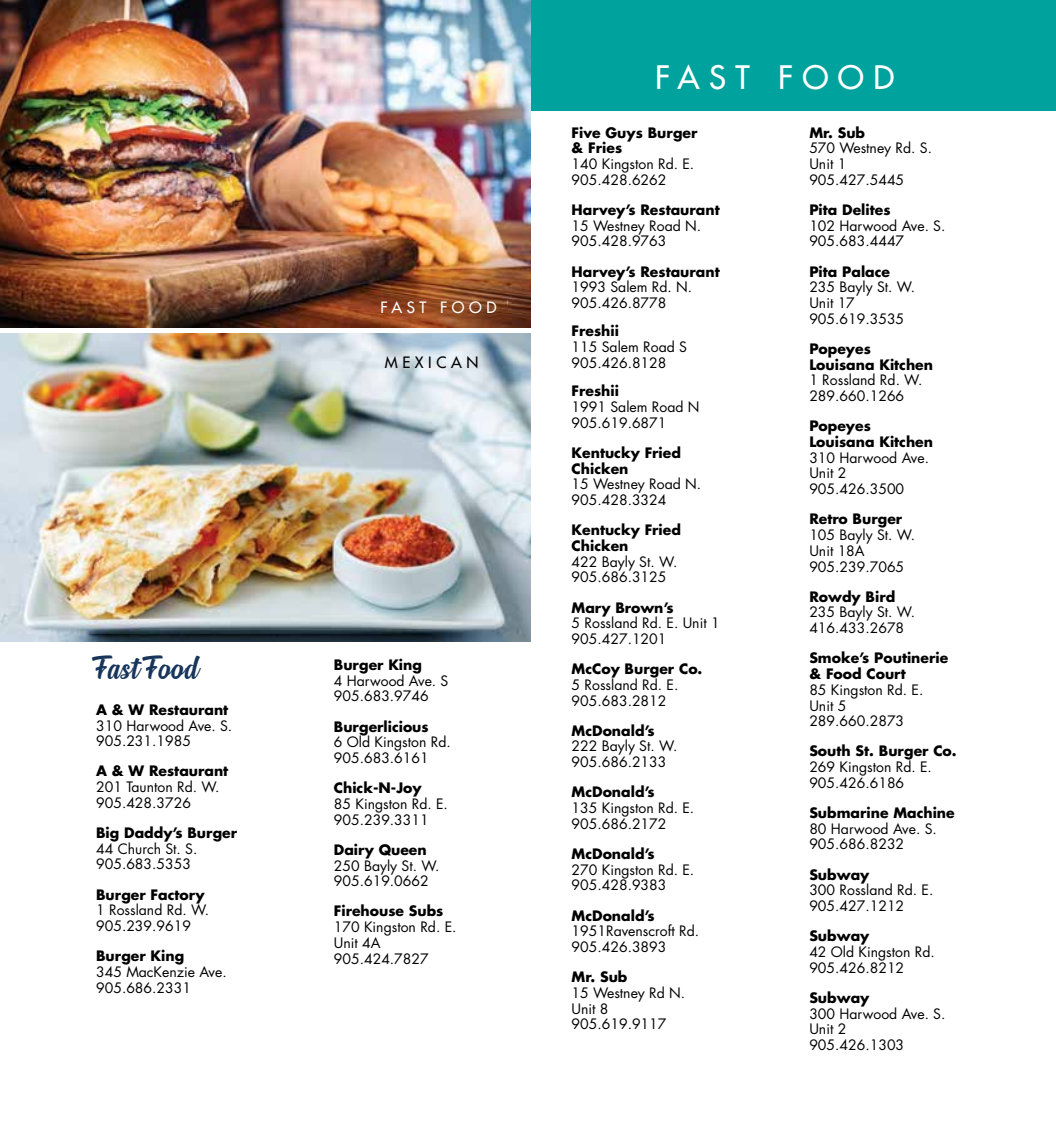
<style>
.page{position:relative;width:1056px;height:1134px;background:#fff}
.page>*{position:absolute;margin:0;border:0;box-sizing:border-box;transform-origin:0 0}
.t1{font:36.4px "Signatra DEMO";letter-spacing:.03em;color:#17355b}
.t2{font:500 31.5px "Futura Std";letter-spacing:.3em;color:#fff}
.t3{font:500 15.22px "Futura Std";letter-spacing:.3em;color:#fff}
.t4{font:500 15.22px "Futura Std";letter-spacing:.3em;color:#000}
.t5{font:14px/15.8px "Futura Std";color:#000}
.t6{font:700 14px/15.8px "Futura Std";color:#000}
</style>
<div class="page">
<div style="left:0;top:0;width:1055px;height:110px;background:#00a29d"></div>
<img style="left:0;top:334px;width:530px;height:307px">
<img style="left:0;top:0;width:530px;height:328px">
<h1 class="t1" style="left:96px;top:654px;width:103px">Fast Food</h1>
<p class="t6" style="left:96px;top:701px;width:134px">A &amp; W Restaurant</p>
<p class="t5" style="left:96px;top:718px;width:138px">310 Harwood Ave. S.<br>905.231.1985</p>
<p class="t6" style="left:96px;top:763px;width:134px">A &amp; W Restaurant</p>
<p class="t5" style="left:96px;top:779px;width:125px">201 Taunton Rd. W.<br>905.428.3726</p>
<p class="t6" style="left:96px;top:825px;width:142px">Big Daddy’s Burger</p>
<p class="t5" style="left:96px;top:841px;width:103px">44 Church St. S.<br>905.683.5353</p>
<p class="t6" style="left:96px;top:886px;width:110px">Burger Factory</p>
<p class="t5" style="left:96px;top:902px;width:115px">1 Rossland Rd. W.<br>905.239.9619</p>
<p class="t6" style="left:96px;top:948px;width:90px">Burger King</p>
<p class="t5" style="left:96px;top:964px;width:132px">345 MacKenzie Ave.<br>905.686.2331</p>
<p class="t3" style="left:380px;top:297px;width:117px">FAST FOOD</p>
<p class="t4" style="left:384px;top:353px;width:95px">MEXICAN</p>
<p class="t6" style="left:334px;top:657px;width:90px">Burger King</p>
<p class="t5" style="left:334px;top:673px;width:116px">4 Harwood Ave. S<br>905.683.9746</p>
<p class="t6" style="left:334px;top:718px;width:96px">Burgerlicious</p>
<p class="t5" style="left:334px;top:734px;width:118px">6 Old Kingston Rd.<br>905.683.6161</p>
<p class="t6" style="left:334px;top:780px;width:89px">Chick-N-Joy</p>
<p class="t5" style="left:334px;top:796px;width:115px">85 Kingston Rd. E.<br>905.239.3311</p>
<p class="t6" style="left:334px;top:841px;width:94px">Dairy Queen</p>
<p class="t5" style="left:334px;top:858px;width:107px">250 Bayly St. W.<br>905.619.0662</p>
<p class="t6" style="left:334px;top:903px;width:111px">Firehouse Subs</p>
<p class="t5" style="left:334px;top:919px;width:124px">170 Kingston Rd. E.<br>Unit 4A<br>905.424.7827</p>
<h2 class="t2" style="left:655px;top:58px;width:241px">FAST FOOD</h2>
<p class="t6" style="left:571px;top:124px;width:127px">Five Guys Burger &amp; Fries</p>
<p class="t5" style="left:571px;top:156px;width:124px">140 Kingston Rd. E.<br>905.428.6262</p>
<p class="t6" style="left:571px;top:202px;width:149px">Harvey’s Restaurant</p>
<p class="t5" style="left:571px;top:218px;width:131px">15 Westney Road N.<br>905.428.9763</p>
<p class="t6" style="left:571px;top:263px;width:149px">Harvey’s Restaurant</p>
<p class="t5" style="left:571px;top:279px;width:122px">1993 Salem Rd. N.<br>905.426.8778</p>
<p class="t6" style="left:571px;top:323px;width:49px">Freshii</p>
<p class="t5" style="left:571px;top:339px;width:117px">115 Salem Road S<br>905.426.8128</p>
<p class="t6" style="left:571px;top:383px;width:49px">Freshii</p>
<p class="t5" style="left:571px;top:399px;width:129px">1991 Salem Road N<br>905.619.6871</p>
<p class="t6" style="left:571px;top:444px;width:111px">Kentucky Fried<br>Chicken</p>
<p class="t5" style="left:571px;top:476px;width:131px">15 Westney Road N.<br>905.428.3324</p>
<p class="t6" style="left:571px;top:522px;width:111px">Kentucky Fried<br>Chicken</p>
<p class="t5" style="left:571px;top:554px;width:107px">422 Bayly St. W.<br>905.686.3125</p>
<p class="t6" style="left:571px;top:599px;width:104px">Mary Brown’s</p>
<p class="t5" style="left:571px;top:615px;width:149px">5 Rossland Rd. E. Unit 1<br>905.427.1201</p>
<p class="t6" style="left:571px;top:661px;width:132px">McCoy Burger Co.</p>
<p class="t5" style="left:571px;top:677px;width:108px">5 Rossland Rd. E.<br>905.683.2812</p>
<p class="t6" style="left:571px;top:722px;width:85px">McDonald’s</p>
<p class="t5" style="left:571px;top:739px;width:107px">222 Bayly St. W.<br>905.686.2133</p>
<p class="t6" style="left:571px;top:784px;width:85px">McDonald’s</p>
<p class="t5" style="left:571px;top:800px;width:124px">135 Kingston Rd. E.<br>905.686.2172</p>
<p class="t6" style="left:571px;top:846px;width:85px">McDonald’s</p>
<p class="t5" style="left:571px;top:862px;width:124px">270 Kingston Rd. E.<br>905.428.9383</p>
<p class="t6" style="left:571px;top:907px;width:85px">McDonald’s</p>
<p class="t5" style="left:571px;top:923px;width:129px">1951Ravenscroft Rd.<br>905.426.3893</p>
<p class="t6" style="left:571px;top:969px;width:57px">Mr. Sub</p>
<p class="t5" style="left:571px;top:985px;width:115px">15 Westney Rd N.<br>Unit 8<br>905.619.9117</p>
<p class="t6" style="left:809px;top:124px;width:57px">Mr. Sub</p>
<p class="t5" style="left:809px;top:140px;width:124px">570 Westney Rd. S.<br>Unit 1<br>905.427.5445</p>
<p class="t6" style="left:809px;top:202px;width:83px">Pita Delites</p>
<p class="t5" style="left:809px;top:218px;width:138px">102 Harwood Ave. S.<br>905.683.4447</p>
<p class="t6" style="left:809px;top:263px;width:82px">Pita Palace</p>
<p class="t5" style="left:809px;top:279px;width:107px">235 Bayly St. W.<br>Unit 17<br>905.619.3535</p>
<p class="t6" style="left:809px;top:341px;width:125px">Popeyes<br>Louisana Kitchen</p>
<p class="t5" style="left:809px;top:372px;width:115px">1 Rossland Rd. W.<br>289.660.1266</p>
<p class="t6" style="left:809px;top:418px;width:125px">Popeyes<br>Louisana Kitchen</p>
<p class="t5" style="left:809px;top:450px;width:121px">310 Harwood Ave.<br>Unit 2<br>905.426.3500</p>
<p class="t6" style="left:809px;top:511px;width:94px">Retro Burger</p>
<p class="t5" style="left:809px;top:527px;width:107px">105 Bayly St. W.<br>Unit 18A<br>905.239.7065</p>
<p class="t6" style="left:809px;top:588px;width:87px">Rowdy Bird</p>
<p class="t5" style="left:809px;top:605px;width:107px">235 Bayly St. W.<br>416.433.2678</p>
<p class="t6" style="left:809px;top:650px;width:140px">Smoke’s Poutinerie &amp; Food Court</p>
<p class="t5" style="left:809px;top:682px;width:115px">85 Kingston Rd. E.<br>Unit 5<br>289.660.2873</p>
<p class="t6" style="left:809px;top:743px;width:149px">South St. Burger Co.</p>
<p class="t5" style="left:809px;top:759px;width:124px">269 Kingston Rd. E.<br>905.426.6186</p>
<p class="t6" style="left:809px;top:805px;width:147px">Submarine Machine</p>
<p class="t5" style="left:809px;top:821px;width:129px">80 Harwood Ave. S.<br>905.686.8232</p>
<p class="t6" style="left:809px;top:866px;width:62px">Subway</p>
<p class="t5" style="left:809px;top:882px;width:125px">300 Rossland Rd. E.<br>905.427.1212</p>
<p class="t6" style="left:809px;top:928px;width:62px">Subway</p>
<p class="t5" style="left:809px;top:944px;width:127px">42 Old Kingston Rd.<br>905.426.8212</p>
<p class="t6" style="left:809px;top:989px;width:62px">Subway</p>
<p class="t5" style="left:809px;top:1006px;width:138px">300 Harwood Ave. S.<br>Unit 2<br>905.426.1303</p>
</div>
